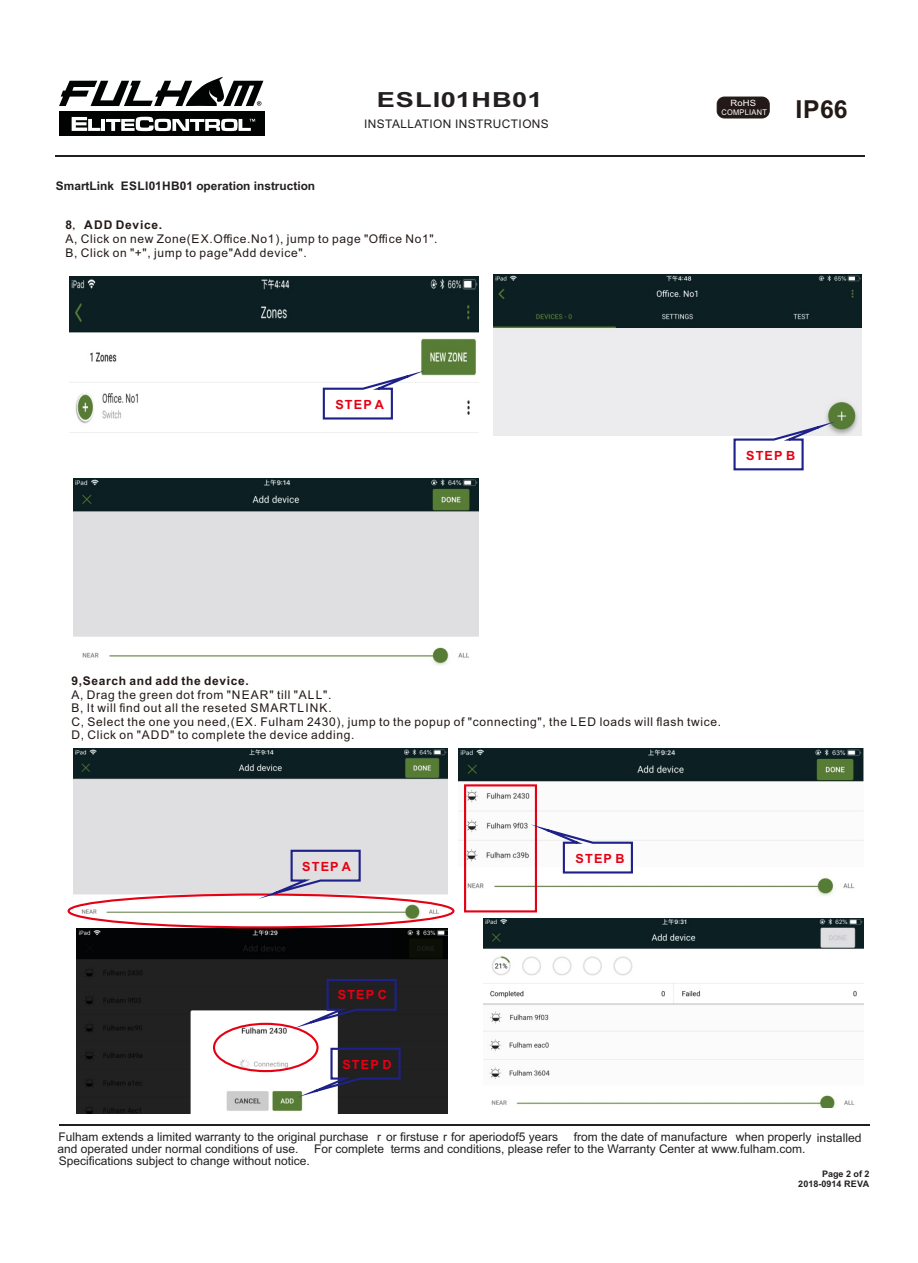
<style>
.page{position:relative;width:918px;height:1263px;background:#fff}
.page>*{position:absolute;margin:0;border:0;box-sizing:border-box;transform-origin:0 0}
.t1{font:700 24.75px "Arial";color:#231916}
.t2{font:700 20.85px "Arial";letter-spacing:.02em;color:#231f20;scale:1.31 1}
.t3{font:700 12.6px "Arial";letter-spacing:.09em;color:#e60013}
.t4{font:12px/13.4px "Arial";letter-spacing:.055em;color:#231916}
.t5{font:12px "Arial";color:#231f20}
.t6{font:700 12px "Arial";letter-spacing:.055em;color:#231916}
.t7{font:700 11.85px "Arial";color:#231f20}
.t8{font:11.85px "Arial";letter-spacing:.035em;color:#231f20}
.t9{font:700 9px "Arial";color:#231f20}
.t10{font:8.7px "Arial";color:#fff;scale:1.09 1}
.t11{font:7.8px "Arial";letter-spacing:.035em;color:#fff;scale:.95 1}
.s1{font-weight:700}
.s2{font-family:"Adobe Fangsong Std"}
</style>
<div class="page">
<hr style="left:55px;top:155px;width:810px;height:2px;background:#231f20">
<hr style="left:59px;top:1125px;width:810px;height:1px;background:#231f20">
<div style="left:59px;top:112px;width:205px;height:24px;background:#010202"></div>
<svg style="left:59px;top:77px;width:204px;height:29px"></svg>
<svg style="left:72px;top:117px;width:28px;height:14px"></svg>
<hr style="left:101px;top:119px;width:4px;height:12px;background:#fff">
<svg style="left:106px;top:117px;width:149px;height:14px"></svg>
<div style="left:717px;top:97px;width:52px;height:21px;background:#231916;border:1px solid #231916;border-radius:7px"></div>
<img style="left:70px;top:276px;width:408px;height:230px">
<img style="left:493px;top:275px;width:369px;height:160px">
<img style="left:74px;top:478px;width:405px;height:187px">
<img style="left:74px;top:749px;width:373px;height:178px">
<img style="left:77px;top:929px;width:370px;height:185px">
<img style="left:459px;top:749px;width:404px;height:147px">
<img style="left:484px;top:918px;width:379px;height:189px">
<svg style="left:322px;top:365px;width:119px;height:56px"></svg>
<svg style="left:732px;top:416px;width:120px;height:55px"></svg>
<div style="left:68px;top:893px;width:387px;height:35px;border:2px solid #e60013;border-radius:50%"></div>
<svg style="left:242px;top:849px;width:120px;height:55px;background:#d3cbd6"></svg>
<div style="left:464px;top:784px;width:73px;height:128px;border:2px solid #e60013"></div>
<svg style="left:514px;top:819px;width:120px;height:55px"></svg>
<div style="left:213px;top:1023px;width:106px;height:49px;border:2px solid #e60013;border-radius:50%"></div>
<svg style="left:278px;top:978px;width:120px;height:56px"></svg>
<svg style="left:282px;top:1047px;width:120px;height:55px"></svg>
<h2 class="t2" style="left:377px;top:92px;width:128px">ESLI01HB01</h2>
<p class="t7" style="left:56px;top:181px;width:261px">SmartLink ESLI01HB01 operation instruction</p>
<p class="t8" style="left:364px;top:119px;width:186px">INSTALLATION INSTRUCTIONS</p>
<p class="t4" style="left:65px;top:219px;width:374px;line-height:13.8px"><span class="s1">8</span><span class="s2">，</span><span class="s1">ADD Device.<br></span>A, Click on new Zone(EX.Office.No1), jump to page "Office No1".<br>B, Click on "+", jump to page"Add device".</p>
<p class="t3" style="left:335px;top:400px;width:50px">STEP A</p>
<p class="t10" style="left:731px;top:99px;width:25px">RoHS</p>
<p class="t11" style="left:721px;top:109px;width:49px">COMPLIANT</p>
<h1 class="t1" style="left:795px;top:100px;width:54px">IP66</h1>
<p class="t3" style="left:746px;top:450px;width:51px">STEP B</p>
<p class="t6" style="left:71px;top:677px;width:179px">9,Search and add the device.</p>
<p class="t4" style="left:71px;top:689px;width:651px">A, Drag the green dot from "NEAR" till "ALL".<br>B, It will find out all the reseted SMARTLINK.<br>C, Select the one you need,(EX. Fulham 2430), jump to the popup of "connecting", the LED loads will flash twice.<br>D, Click on "ADD" to complete the device adding.</p>
<p class="t3" style="left:302px;top:862px;width:50px">STEP A</p>
<p class="t3" style="left:338px;top:990px;width:51px">STEP C</p>
<p class="t3" style="left:342px;top:1060px;width:51px">STEP D</p>
<p class="t3" style="left:576px;top:854px;width:51px">STEP B</p>
<p class="t5" style="left:59px;top:1132px;width:501px">Fulham extends a limited warranty to the original purchase r or firstuse r for aperiodof5 years</p>
<p class="t5" style="left:574px;top:1132px;width:289px">from the date of manufacture when properly installed</p>
<p class="t5" style="left:57px;top:1144px;width:242px">and operated under normal conditions of use.</p>
<p class="t5" style="left:314px;top:1144px;width:493px">For complete terms and conditions, please refer to the Warranty Center at www.fulham.com.</p>
<p class="t5" style="left:59px;top:1156px;width:252px">Specifications subject to change without notice.</p>
<p class="t9" style="left:822px;top:1171px;width:49px">Page 2 of 2</p>
<p class="t9" style="left:798px;top:1181px;width:72px">2018-0914 REVA</p>
</div>
